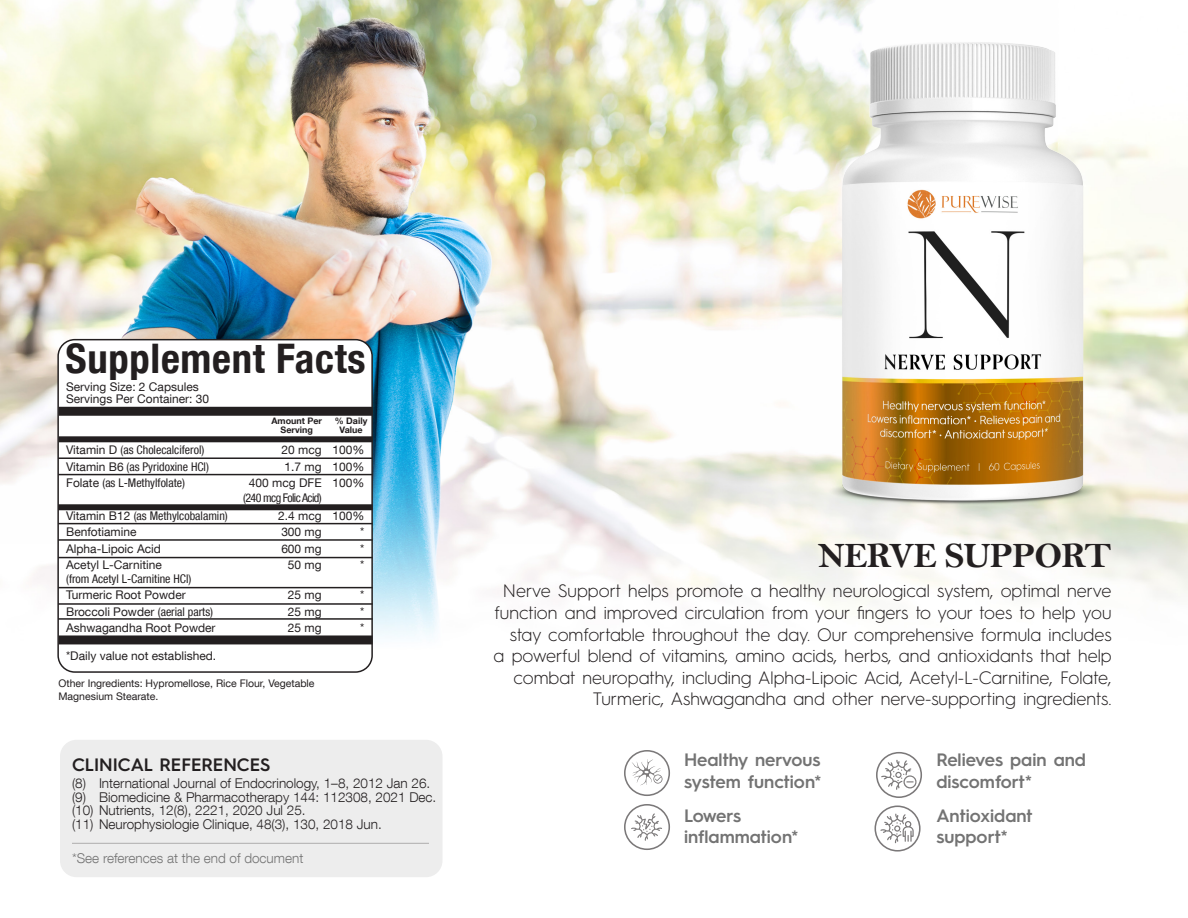
<style>
.page{position:relative;width:1188px;height:918px;background:#fff}
.page>*{position:absolute;margin:0;border:0;box-sizing:border-box;transform-origin:0 0}
.t1{font:700 condensed 40.8px "Helvetica Neue LT Com";letter-spacing:.015em;color:#231f20}
.t2{font:36px "Bell MT Bold";letter-spacing:-.025em;color:#231f20}
.t3{font:300 18px/21.6px "Hurme Geometric Sans 3";color:#231f20;text-align:right}
.t4{font:600 18px/21.6px "Hurme Geometric Sans 3";color:#737373}
.t5{font:600 18px "Hurme Geometric Sans 3";color:#231f20}
.t6{font:300 13.5px "Helvetica Neue LT Com";color:#231f20}
.t7{font:300 13.5px "Helvetica Neue LT Com";color:#737373}
.t8{font:12px/16.5px "Helvetica Neue LT Com";color:#231f20;text-align:justify}
.t9{font:condensed 12px/16.5px "Helvetica Neue LT Com";color:#231f20}
.t10{font:condensed 12px/18px "Helvetica Neue LT Com";letter-spacing:-.05em;color:#231f20;text-align:right}
.t11{font:10.5px/12.6px "Helvetica Neue LT Com";color:#231f20}
.t12{font:700 9px/9px "Helvetica Neue LT Com";color:#231f20;text-align:center}
.s1{font-stretch:normal}
.s2{font-stretch:condensed}
</style>
<div class="page">
<img style="left:0;top:0;width:1188px;height:877px">
<div style="left:60px;top:740px;width:382px;height:137px;background:#ededed;border-radius:16px"></div>
<img style="left:813px;top:20px;width:302px;height:498px">
<svg style="left:624px;top:750px;width:46px;height:46px"></svg>
<svg style="left:624px;top:804px;width:46px;height:46px"></svg>
<svg style="left:876px;top:752px;width:46px;height:46px"></svg>
<svg style="left:874px;top:806px;width:47px;height:46px"></svg>
<div style="left:58px;top:340px;width:314px;height:332px;background:#fff;border-radius:17px"></div>
<div style="left:57px;top:339px;width:316px;height:334px;border:1px solid #231f20;border-radius:17px"></div>
<div style="left:59px;top:407px;width:314px;height:9px;background:#231f20"></div>
<div style="left:59px;top:635px;width:314px;height:9px;background:#231f20"></div>
<div style="left:59px;top:436px;width:314px;height:6px;background:#231f20"></div>
<hr style="left:58px;top:457px;width:315px;height:2px;background:#231f20">
<hr style="left:58px;top:474px;width:315px;height:1px;background:#231f20">
<div style="left:58px;top:504px;width:315px;height:6px;background:#231f20"></div>
<hr style="left:58px;top:523px;width:315px;height:1px;background:#231f20">
<hr style="left:58px;top:539px;width:315px;height:2px;background:#231f20">
<hr style="left:58px;top:557px;width:315px;height:1px;background:#231f20">
<hr style="left:58px;top:587px;width:315px;height:1px;background:#231f20">
<hr style="left:58px;top:603px;width:315px;height:2px;background:#231f20">
<hr style="left:58px;top:618px;width:315px;height:2px;background:#231f20">
<hr style="left:72px;top:843px;width:357px;height:1px;background:#231f20">
<p class="t1" style="left:66px;top:334px;width:301px">Supplement Facts</p>
<p class="t8" style="left:66px;top:381px;width:145px;line-height:12px">Serving Size: 2 Capsules<br>Servings Per Container: 30</p>
<p class="t8" style="left:249px;top:441px;width:74px;text-align:right">20 mcg<br>1.7 mg<br>400 mcg DFE</p>
<p class="t10" style="left:243px;top:489px;width:80px">(240 mcg Folic Acid)<br><span class="s1">2.4 mcg</span></p>
<p class="t8" style="left:281px;top:524px;width:42px;text-align:center">300 mg<br>600 mg<br>50 mg</p>
<p class="t8" style="left:288px;top:586px;width:35px">25 mg 25 mg 25 mg</p>
<p class="t12" style="left:271px;top:416px;width:52px">Amount Per<br>Serving</p>
<p class="t12" style="left:335px;top:416px;width:34px">% Daily<br>Value</p>
<p class="t9" style="left:66px;top:442px;width:144px"><span class="s1">Vitamin D</span> (as Cholecalciferol)<br><span class="s1">Vitamin B6</span> (as Pyridoxine HCl)<br><span class="s1">Folate</span> (as L-Methylfolate)</p>
<p class="t8" style="left:66px;top:507px;width:163px;text-align:left">Vitamin B12 <span class="s2">(as Methylcobalamin)<br></span>Benfotiamine<br>Alpha-Lipoic Acid<br>Acetyl L-Carnitine</p>
<p class="t8" style="left:66px;top:570px;width:151px;text-align:left"><span class="s2">(from Acetyl L-Carnitine HCl)<br></span>Turmeric Root Powder<br>Broccoli Powder <span class="s2">(aerial parts)<br></span>Ashwagandha Root Powder</p>
<p class="t8" style="left:66px;top:647px;width:152px">*Daily value not established.</p>
<p class="t8" style="left:333px;top:441px;width:33px">100% 100% 100%</p>
<p class="t8" style="left:360px;top:507px;width:6px;text-indent:-28px">100% * * *</p>
<p class="t8" style="left:360px;top:586px;width:6px">* * *</p>
<p class="t11" style="left:58px;top:677px;width:258px">Other Ingredients: Hypromellose, Rice Flour, Vegetable<br>Magnesium Stearate.</p>
<p class="t5" style="left:72px;top:752px;width:200px">CLINICAL REFERENCES</p>
<p class="t6" style="left:72px;top:775px;width:360px">(8) International Journal of Endocrinology, 1–8, 2012 Jan 26.</p>
<p class="t6" style="left:72px;top:789px;width:366px">(9) Biomedicine &amp; Pharmacotherapy 144: 112308, 2021 Dec.</p>
<p class="t6" style="left:72px;top:802px;width:235px">(10) Nutrients, 12(8), 2221, 2020 Jul 25.</p>
<p class="t6" style="left:72px;top:816px;width:311px">(11) Neurophysiologie Clinique, 48(3), 130, 2018 Jun.</p>
<p class="t7" style="left:72px;top:850px;width:233px">*See references at the end of document</p>
<p class="t2" style="left:818px;top:534px;width:295px">NERVE SUPPORT</p>
<p class="t3" style="left:494px;top:579px;width:620px">Nerve Support helps promote a healthy neurological system, optimal nerve function and improved circulation from your fingers to your toes to help you stay comfortable throughout the day. Our comprehensive formula includes<br>a powerful blend of vitamins, amino acids, herbs, and antioxidants that help combat neuropathy, including Alpha-Lipoic Acid, Acetyl-L-Carnitine, Folate, Turmeric, Ashwagandha and other nerve-supporting ingredients.</p>
<p class="t4" style="left:684px;top:748px;width:139px">Healthy nervous system function*</p>
<p class="t4" style="left:684px;top:803px;width:116px">Lowers inflammation*</p>
<p class="t4" style="left:936px;top:748px;width:151px">Relieves pain and discomfort*</p>
<p class="t4" style="left:936px;top:803px;width:98px">Antioxidant support*</p>
</div>
